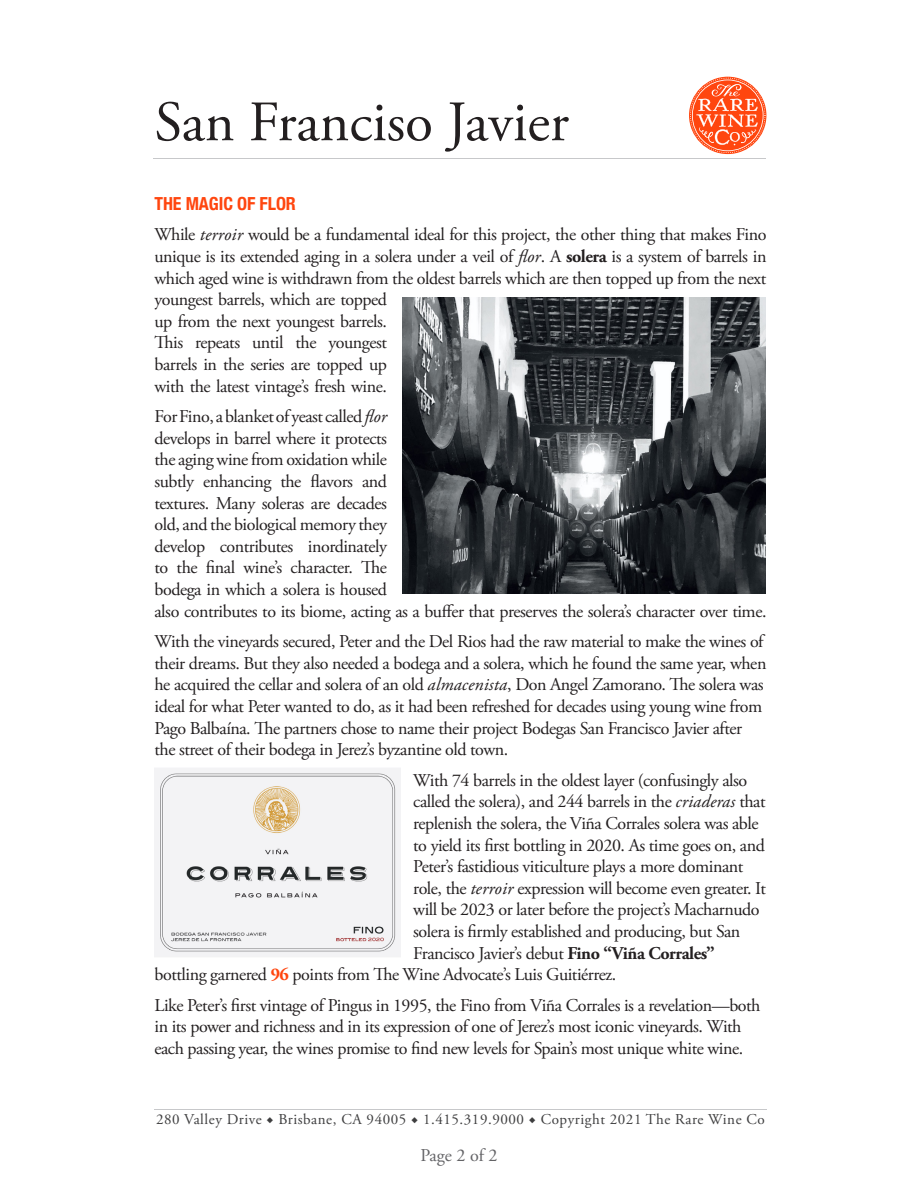
<style>
.page{position:relative;width:918px;height:1188px;background:#fff}
.page>*{position:absolute;margin:0;border:0;box-sizing:border-box;transform-origin:0 0}
.t1{font:57px "Adobe Garamond Pro";color:#231f20}
.Body_copy{font:18px/21.6px "Adobe Garamond Pro";letter-spacing:-.025em;color:#231f20}
.Body_copy-2{font:700 condensed 18px "Helvetica Neue";letter-spacing:-.005em;color:#ff460f}
.t2{font:18px "Adobe Garamond Pro";color:#636366}
.t3{font:15px "Adobe Garamond Pro";letter-spacing:.035em;color:#3e3e3f}
.s1{font-style:italic}
.s2{font-weight:700}
.s3{font-weight:700;color:#ff460f}
.s4{font-family:"Minion Pro"}
</style>
<div class="page">
<svg style="left:689px;top:77px;width:77px;height:77px"></svg>
<hr style="left:154px;top:1110px;width:612px;height:1px;background:#c7c8ca">
<hr style="left:153px;top:158px;width:612px;height:1px;background:#c7c8ca">
<img style="left:402px;top:297px;width:363px;height:297px">
<img style="left:155px;top:768px;width:246px;height:189px">
<h1 class="t1" style="left:154px;top:88px;width:416px">San Franciso Javier</h1>
<p class="Body_copy-2" style="left:154px;top:188px;width:143px">THE MAGIC OF FLOR</p>
<p class="Body_copy" style="left:154px;top:225px;width:614px">While <span class="s1">terroir</span> would be a fundamental ideal for this project, the other thing that makes Fino unique is its extended aging in a solera under a veil of <span class="s1">flor</span>. A <span class="s2">solera</span> is a system of barrels in which aged wine is withdrawn from the oldest barrels which are then topped up from the next youngest barrels, which are topped<br>up from the next youngest barrels.<br>This repeats until the youngest<br>barrels in the series are topped up<br>with the latest vintage’s fresh wine.</p>
<p class="Body_copy" style="left:154px;top:406px;width:614px">For Fino, a blanket of yeast called <span class="s1">flor<br></span>develops in barrel where it protects<br>the aging wine from oxidation while<br>subtly enhancing the flavors and<br>textures. Many soleras are decades<br>old, and the biological memory they<br>develop contributes inordinately<br>to the final wine’s character. The<br>bodega in which a solera is housed<br>also contributes to its biome, acting as a buffer that preserves the solera’s character over time.</p>
<p class="Body_copy" style="left:154px;top:631px;width:613px">With the vineyards secured, Peter and the Del Rios had the raw material to make the wines of their dreams. But they also needed a bodega and a solera, which he found the same year, when he acquired the cellar and solera of an old <span class="s1">almacenista</span>, Don Angel Zamorano. The solera was ideal for what Peter wanted to do, as it had been refreshed for decades using young wine from Pago Balbaína. The partners chose to name their project Bodegas San Francisco Javier after the street of their bodega in Jerez’s byzantine old town.</p>
<p class="Body_copy" style="left:413px;top:770px;width:336px">With 74 barrels in the oldest layer (confusingly also</p>
<p class="Body_copy" style="left:413px;top:792px;width:354px">called the solera), and 244 barrels in the <span class="s1">criaderas</span> that</p>
<p class="Body_copy" style="left:413px;top:813px;width:347px">replenish the solera, the Viña Corrales solera was able</p>
<p class="Body_copy" style="left:413px;top:835px;width:353px">to yield its first bottling in 2020. As time goes on, and</p>
<p class="Body_copy" style="left:413px;top:856px;width:332px">Peter’s fastidious viticulture plays a more dominant</p>
<p class="Body_copy" style="left:413px;top:878px;width:354px">role, the <span class="s1">terroir</span> expression will become even greater. It</p>
<p class="Body_copy" style="left:413px;top:900px;width:348px">will be 2023 or later before the project’s Macharnudo</p>
<p class="Body_copy" style="left:413px;top:921px;width:329px">solera is firmly established and producing, but San</p>
<p class="Body_copy" style="left:413px;top:943px;width:303px">Francisco Javier’s debut <span class="s2">Fino “Viña Corrales”</span></p>
<p class="Body_copy" style="left:154px;top:964px;width:463px">bottling garnered <span class="s3">96</span> points from The Wine Advocate’s Luis Guitiérrez.</p>
<p class="Body_copy" style="left:154px;top:995px;width:608px">Like Peter’s first vintage of Pingus in 1995, the Fino from Viña Corrales is a revelation—both in its power and richness and in its expression of one of Jerez’s most iconic vineyards. With each passing year, the wines promise to find new levels for Spain’s most unique white wine.</p>
<p class="t3" style="left:156px;top:1111px;width:610px">280 Valley Drive <span class="s4">◆</span> Brisbane, CA 94005 <span class="s4">◆</span> 1.415.319.9000 <span class="s4">◆</span> Copyright 2021 The Rare Wine Co</p>
<p class="t2" style="left:420px;top:1145px;width:79px">Page 2 of 2</p>
</div>
